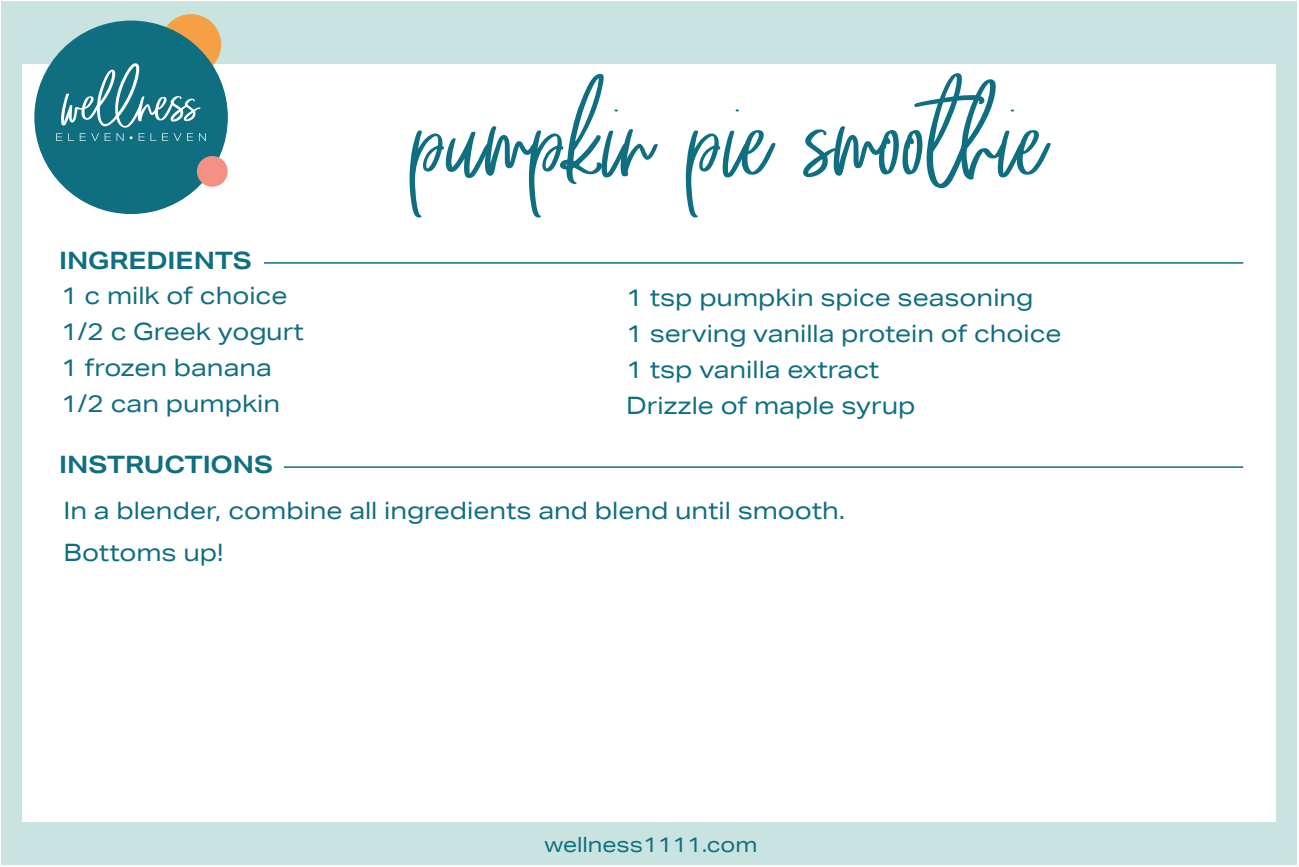
<style>
.page{position:relative;width:1299px;height:867px;background:#fff}
.page>*{position:absolute;margin:0;border:0;box-sizing:border-box;transform-origin:0 0}
.t1{font:138px "The Secret";color:#106e81}
.t2{font:24px/36px "Aktiv Grotesk Ex";color:#106e81}
.t3{font:700 24px "Aktiv Grotesk Ex";color:#106e81}
.t4{font:21px "Aktiv Grotesk Ex";color:#106e81}
</style>
<div class="page">
<div style="left:2px;top:2px;width:1296px;height:864px;background:#c9e4e0"></div>
<div style="left:23px;top:65px;width:1253px;height:757px;background:#fff"></div>
<hr style="left:56px;top:262px;width:1187px;height:2px;background:#106e81">
<div style="left:55px;top:244px;width:209px;height:36px;background:#fff"></div>
<hr style="left:56px;top:466px;width:1187px;height:2px;background:#106e81">
<div style="left:55px;top:448px;width:228px;height:36px;background:#fff"></div>
<div style="left:161px;top:14px;width:60px;height:61px;background:#f7a146;border-radius:50%"></div>
<div style="left:34px;top:21px;width:194px;height:193px;background:#106e81;border-radius:50%"></div>
<div style="left:197px;top:156px;width:31px;height:31px;background:#f49184;border-radius:50%"></div>
<svg style="left:56px;top:63px;width:150px;height:78px"></svg>
<p class="t3" style="left:59px;top:246px;width:194px">INGREDIENTS</p>
<h1 class="t1" style="left:413px;top:44px;width:635px">pumpkin pie smoothie</h1>
<p class="t2" style="left:61px;top:277px;width:244px">1 c milk of choice<br>1/2 c Greek yogurt<br>1 frozen banana<br>1/2 can pumpkin</p>
<p class="t2" style="left:626px;top:279px;width:437px">1 tsp pumpkin spice seasoning<br>1 serving vanilla protein of choice<br>1 tsp vanilla extract<br>Drizzle of maple syrup</p>
<p class="t3" style="left:59px;top:450px;width:215px">INSTRUCTIONS</p>
<p class="t2" style="left:64px;top:489px;width:783px;line-height:42px">In a blender, combine all ingredients and blend until smooth.<br>Bottoms up!</p>
<p class="t4" style="left:544px;top:832px;width:215px">wellness1111.com</p>
</div>
